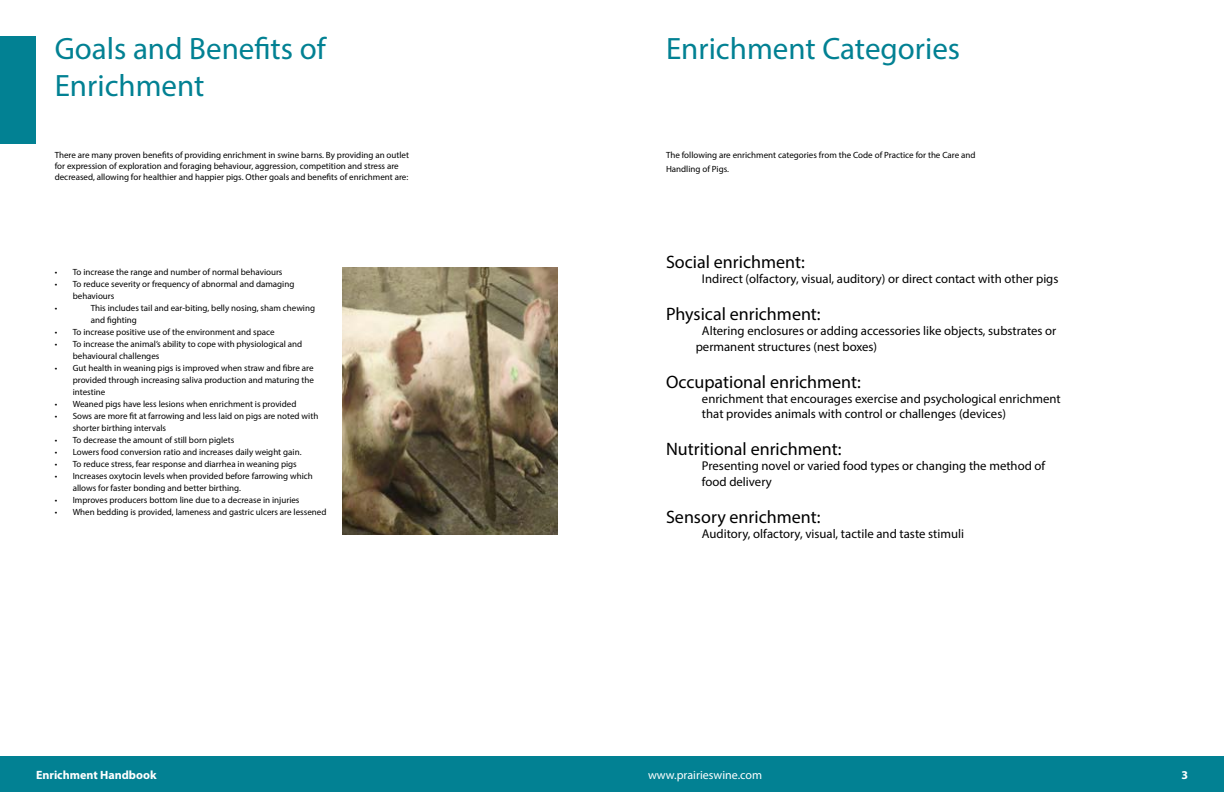
<style>
.page{position:relative;width:1224px;height:792px;background:#fff}
.page>*{position:absolute;margin:0;border:0;box-sizing:border-box;transform-origin:0 0}
.t1{font:31px/37.2px "Myriad Pro";color:#028193}
.t2{font:18px "Myriad Pro";color:#000}
.t3{font:12.7px/15.3px "Myriad Pro";color:#000}
.t4{font:12px "Myriad Pro";color:#fff}
.t5{font:700 12px "Myriad Pro";color:#fff}
.t6{font:9px/12px "Myriad Pro";color:#000}
</style>
<div class="page">
<div style="left:0;top:756px;width:1224px;height:36px;background:#028193"></div>
<div style="left:0;top:36px;width:36px;height:108px;background:#028193"></div>
<img style="left:343px;top:268px;width:215px;height:266px">
<h1 class="t1" style="left:55px;top:30px;width:273px">Goals and Benefits of<br>Enrichment</h1>
<p class="t6" style="left:55px;top:149px;width:356px;line-height:10.8px">There are many proven benefits of providing enrichment in swine barns. By providing an outlet for expression of exploration and foraging behaviour, aggression, competition and stress are decreased, allowing for healthier and happier pigs. Other goals and benefits of enrichment are:</p>
<p class="t6" style="left:55px;top:265px;width:229px">• To increase the range and number of normal behaviours</p>
<p class="t6" style="left:55px;top:277px;width:241px">• To reduce severity or frequency of abnormal and damaging</p>
<p class="t6" style="left:73px;top:289px;width:43px">behaviours</p>
<p class="t6" style="left:55px;top:301px;width:4px">•</p>
<p class="t6" style="left:91px;top:301px;width:226px">This includes tail and ear-biting, belly nosing, sham chewing and fighting</p>
<p class="t6" style="left:55px;top:325px;width:222px">• To increase positive use of the environment and space</p>
<p class="t6" style="left:73px;top:337px;width:231px;text-indent:-18px">• To increase the animal’s ability to cope with physiological and behavioural challenges</p>
<p class="t6" style="left:73px;top:361px;width:243px;text-align:justify;text-indent:-18px">• Gut health in weaning pigs is improved when straw and fibre are provided through increasing saliva production and maturing the intestine</p>
<p class="t6" style="left:55px;top:397px;width:243px">• Weaned pigs have less lesions when enrichment is provided</p>
<p class="t6" style="left:73px;top:409px;width:247px;text-indent:-18px">• Sows are more fit at farrowing and less laid on pigs are noted with shorter birthing intervals</p>
<p class="t6" style="left:55px;top:433px;width:181px">• To decrease the amount of still born piglets</p>
<p class="t6" style="left:55px;top:445px;width:248px">• Lowers food conversion ratio and increases daily weight gain.</p>
<p class="t6" style="left:55px;top:457px;width:244px">• To reduce stress, fear response and diarrhea in weaning pigs</p>
<p class="t6" style="left:73px;top:469px;width:242px;text-indent:-18px">• Increases oxytocin levels when provided before farrowing which allows for faster bonding and better birthing.</p>
<p class="t6" style="left:55px;top:493px;width:246px">• Improves producers bottom line due to a decrease in injuries</p>
<p class="t6" style="left:55px;top:505px;width:273px">• When bedding is provided, lameness and gastric ulcers are lessened</p>
<h1 class="t1" style="left:666px;top:30px;width:296px">Enrichment Categories</h1>
<p class="t6" style="left:666px;top:148px;width:311px;line-height:14.4px">The following are enrichment categories from the Code of Practice for the Care and<br>Handling of Pigs.</p>
<h2 class="t2" style="left:666px;top:251px;width:140px">Social enrichment:</h2>
<h3 class="t3" style="left:702px;top:271px;width:358px">Indirect (olfactory, visual, auditory) or direct contact with other pigs</h3>
<h2 class="t2" style="left:666px;top:303px;width:156px">Physical enrichment:</h2>
<h3 class="t3" style="left:696px;top:323px;width:362px;text-indent:6px">Altering enclosures or adding accessories like objects, substrates or permanent structures (nest boxes)</h3>
<h2 class="t2" style="left:666px;top:371px;width:196px">Occupational enrichment:</h2>
<h3 class="t3" style="left:702px;top:391px;width:360px">enrichment that encourages exercise and psychological enrichment that provides animals with control or challenges (devices)</h3>
<h2 class="t2" style="left:666px;top:438px;width:177px">Nutritional enrichment:</h2>
<h3 class="t3" style="left:702px;top:458px;width:345px">Presenting novel or varied food types or changing the method of food delivery</h3>
<h2 class="t2" style="left:666px;top:505px;width:156px">Sensory enrichment:</h2>
<h3 class="t3" style="left:702px;top:526px;width:264px">Auditory, olfactory, visual, tactile and taste stimuli</h3>
<h3 class="t5" style="left:36px;top:768px;width:122px">Enrichment Handbook</h3>
<h3 class="t4" style="left:648px;top:767px;width:116px">www.prairieswine.com</h3>
<h3 class="t5" style="left:1181px;top:767px;width:8px">3</h3>
</div>
